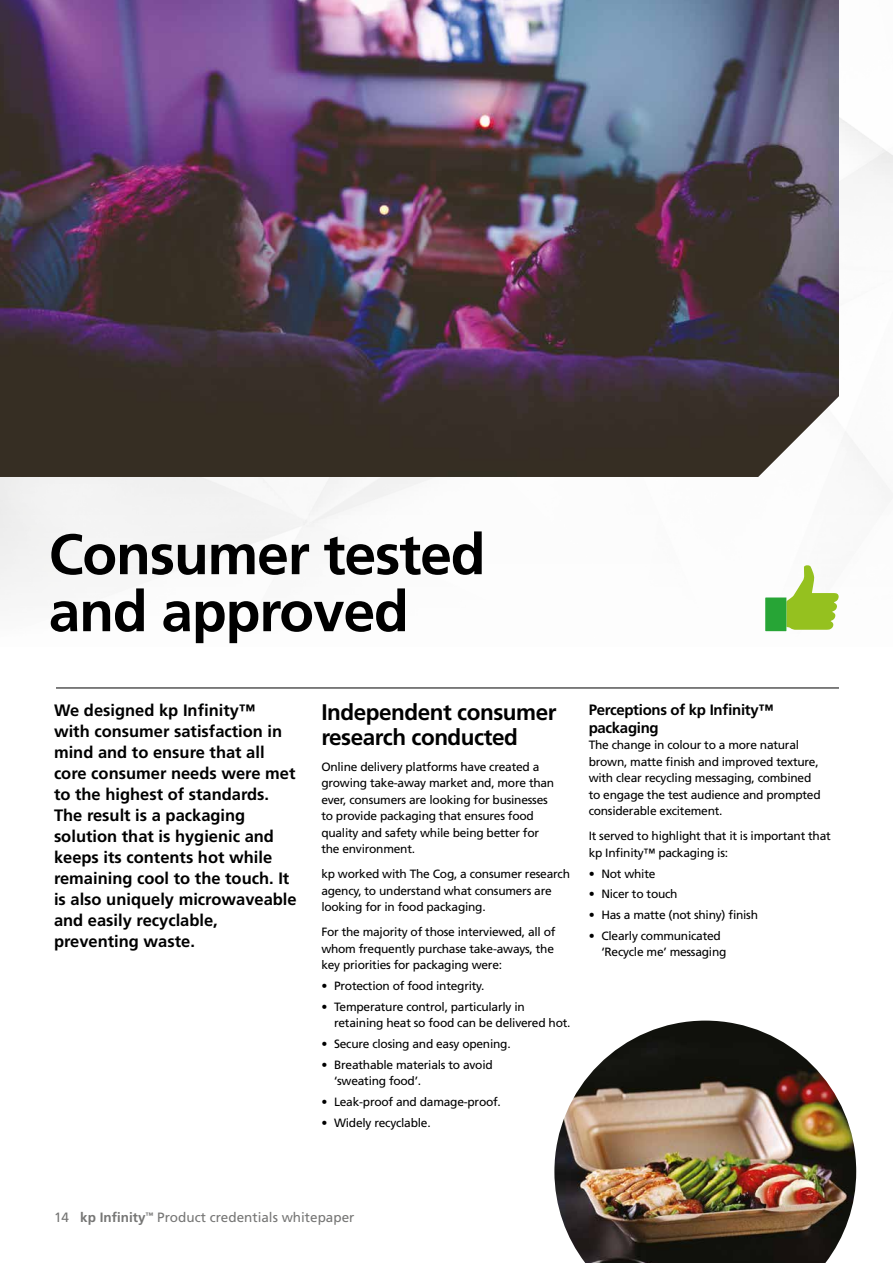
<style>
.page{position:relative;width:893px;height:1263px;background:#fff}
.page>*{position:absolute;margin:0;border:0;box-sizing:border-box;transform-origin:0 0}
.t1{font:700 57px/57px "Frutiger";letter-spacing:-.02em;color:#000}
.t2{font:700 22.5px/25.5px "Frutiger";letter-spacing:-.02em;color:#000}
.t3{font:700 16.5px/21px "Frutiger";color:#000}
.t4{font:700 15px/18px "Frutiger";letter-spacing:-.02em;color:#000}
.t5{font:13.5px "Frutiger";color:#767675}
.t6{font:12px/16.5px "Frutiger";letter-spacing:-.02em;color:#000}
.s1{font-weight:700}
</style>
<div class="page">
<img style="left:554px;top:1020px;width:302px;height:243px">
<img style="left:0;top:0;width:839px;height:477px">
<svg style="left:765px;top:565px;width:74px;height:66px"></svg>
<hr style="left:56px;top:688px;width:783px;height:1px;background:#000">
<h1 class="t1" style="left:49px;top:525px;width:438px">Consumer tested and approved</h1>
<p class="t3" style="left:54px;top:699px;width:244px">We designed kp Infinity™<br>with consumer satisfaction in mind and to ensure that all core consumer needs were met to the highest of standards.<br>The result is a packaging solution that is hygienic and keeps its contents hot while remaining cool to the touch. It is also uniquely microwaveable and easily recyclable, preventing waste.</p>
<h2 class="t2" style="left:321px;top:699px;width:237px">Independent consumer research conducted</h2>
<p class="t6" style="left:321px;top:758px;width:234px">Online delivery platforms have created a growing take-away market and, more than ever, consumers are looking for businesses to provide packaging that ensures food quality and safety while being better for the environment.</p>
<p class="t6" style="left:321px;top:865px;width:250px">kp worked with The Cog, a consumer research agency, to understand what consumers are looking for in food packaging.</p>
<p class="t6" style="left:321px;top:923px;width:236px">For the majority of those interviewed, all of whom frequently purchase take-aways, the key priorities for packaging were:</p>
<p class="t6" style="left:321px;top:977px;width:165px">• Protection of food integrity.</p>
<p class="t6" style="left:334px;top:998px;width:238px;text-indent:-13px">• Temperature control, particularly in retaining heat so food can be delivered hot.</p>
<p class="t6" style="left:321px;top:1035px;width:191px">• Secure closing and easy opening.</p>
<p class="t6" style="left:334px;top:1056px;width:160px;text-indent:-13px">• Breathable materials to avoid ‘sweating food’.</p>
<p class="t6" style="left:321px;top:1093px;width:181px">• Leak-proof and damage-proof.</p>
<p class="t6" style="left:321px;top:1114px;width:111px">• Widely recyclable.</p>
<p class="t4" style="left:589px;top:700px;width:186px">Perceptions of kp Infinity™ packaging</p>
<p class="t6" style="left:589px;top:737px;width:234px">The change in colour to a more natural brown, matte finish and improved texture, with clear recycling messaging, combined to engage the test audience and prompted considerable excitement.</p>
<p class="t6" style="left:589px;top:828px;width:244px">It served to highlight that it is important that kp Infinity™ packaging is:</p>
<p class="t6" style="left:589px;top:865px;width:68px">• Not white</p>
<p class="t6" style="left:589px;top:886px;width:90px">• Nicer to touch</p>
<p class="t6" style="left:589px;top:906px;width:171px">• Has a matte (not shiny) finish</p>
<p class="t6" style="left:601px;top:927px;width:126px;text-indent:-13px">• Clearly communicated ‘Recycle me’ messaging</p>
<p class="t5" style="left:54px;top:1210px;width:302px">14 <span class="s1">kp Infinity</span><sup>™</sup> Product credentials whitepaper</p>
</div>
